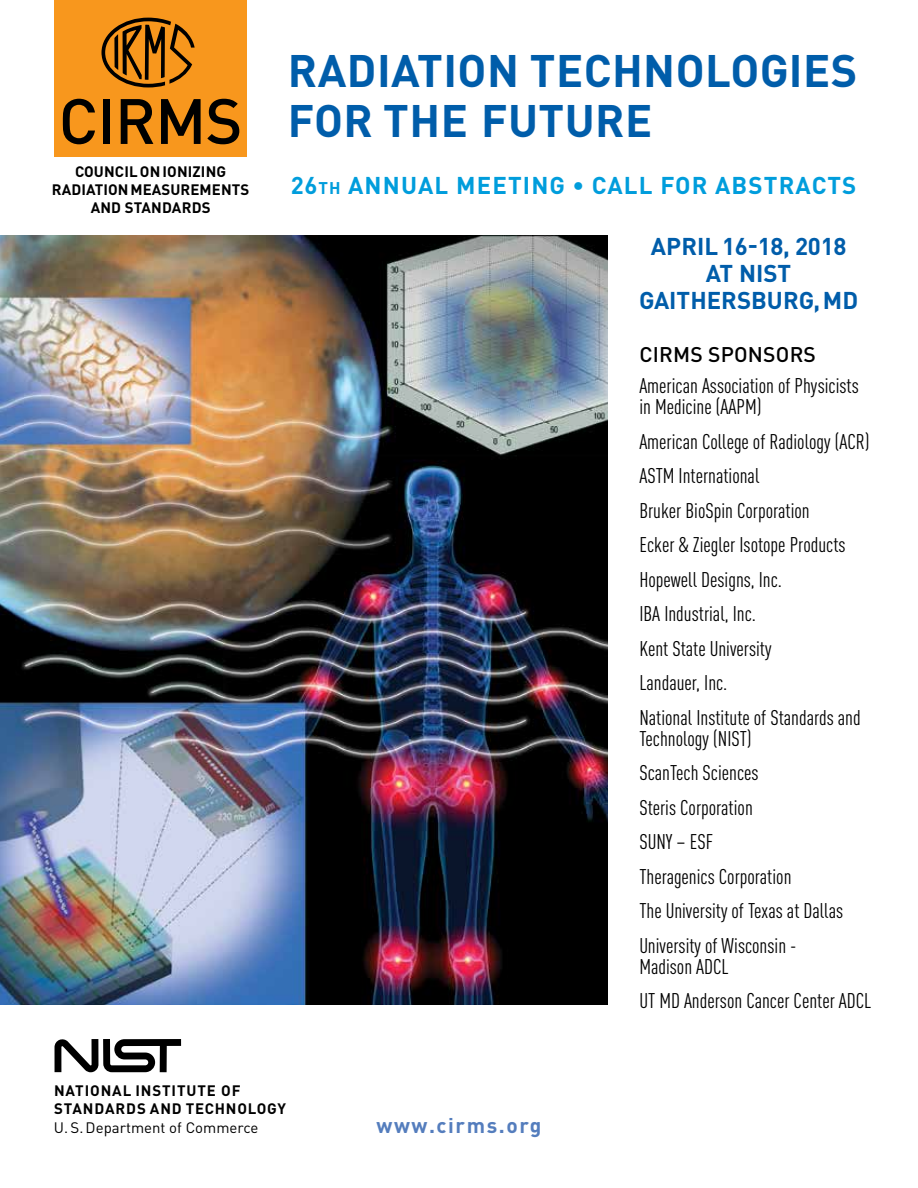
<style>
.page{position:relative;width:918px;height:1188px;background:#fff}
.page>*{position:absolute;margin:0;border:0;box-sizing:border-box;transform-origin:0 0}
.t1{font:500 63px "DIN Pro";letter-spacing:-.015em;color:#000}
.t2{font:700 45px/49.5px "DIN Pro";letter-spacing:.01em;color:#005daa}
.t3{font:700 24px/27px "DIN Pro";color:#005daa;text-align:center}
.t4{font:700 24px "DIN Pro";letter-spacing:.05em;color:#009ddc}
.t5{font:condensed 21px/34.5px "DIN Pro";color:#000}
.t6{font:500 21px "DIN Pro";letter-spacing:.01em;color:#000}
.t7{font:700 21px "DIN Pro";letter-spacing:.075em;color:#547dbd}
.t8{font:700 15px/18px "DIN Pro";letter-spacing:.01em;color:#000;text-align:center}
.t9{font:700 15px/18px "DIN Pro";letter-spacing:.06em;color:#000}
.t10{font:15px "DIN Pro";color:#000}
.s1{font-size:16.8px}
.s2{font-style:inherit}
</style>
<div class="page">
<div style="left:55px;top:0;width:192px;height:156px;background:#f8971d"></div>
<svg style="left:102px;top:18px;width:93px;height:69px"></svg>
<svg style="left:55px;top:1039px;width:126px;height:33px"></svg>
<img style="left:0;top:235px;width:608px;height:770px">
<h1 class="t1" style="left:59px;top:78px;width:185px">CIRMS</h1>
<p class="t8" style="left:52px;top:162px;width:199px">COUNCIL ON IONIZING<br>RADIATION MEASUREMENTS<br>AND STANDARDS</p>
<h2 class="t2" style="left:288px;top:44px;width:571px">RADIATION TECHNOLOGIES<br>FOR THE FUTURE</h2>
<p class="t4" style="left:291px;top:169px;width:567px">26<span class="s1">th</span> ANNUAL MEETING • CALL FOR ABSTRACTS</p>
<p class="t3" style="left:639px;top:232px;width:220px">APRIL 16-18, 2018<br><span class="s2">AT</span> NIST<br>GAITHERSBURG, MD</p>
<p class="t6" style="left:639px;top:340px;width:178px">CIRMS SPONSORS</p>
<p class="t5" style="left:639px;top:375px;width:221px;line-height:21px">American Association of Physicists in Medicine (AAPM)</p>
<p class="t5" style="left:639px;top:424px;width:232px">American College of Radiology (ACR)<br>ASTM International<br>Bruker BioSpin Corporation<br>Ecker &amp; Ziegler Isotope Products<br>Hopewell Designs, Inc.<br>IBA Industrial, Inc.<br>Kent State University<br>Landauer, Inc.<br>National Institute of Standards and</p>
<p class="t5" style="left:639px;top:721px;width:205px">Technology (NIST)<br>ScanTech Sciences<br>Steris Corporation<br>SUNY – ESF<br>Theragenics Corporation<br>The University of Texas at Dallas<br>University of Wisconsin -</p>
<p class="t5" style="left:639px;top:949px;width:233px">Madison ADCL<br>UT MD Anderson Cancer Center ADCL</p>
<p class="t9" style="left:54px;top:1081px;width:233px">NATIONAL INSTITUTE OF<br>STANDARDS AND TECHNOLOGY</p>
<p class="t10" style="left:54px;top:1118px;width:206px">U. S. Department of Commerce</p>
<p class="t7" style="left:377px;top:1111px;width:166px">www.cirms.org</p>
</div>
